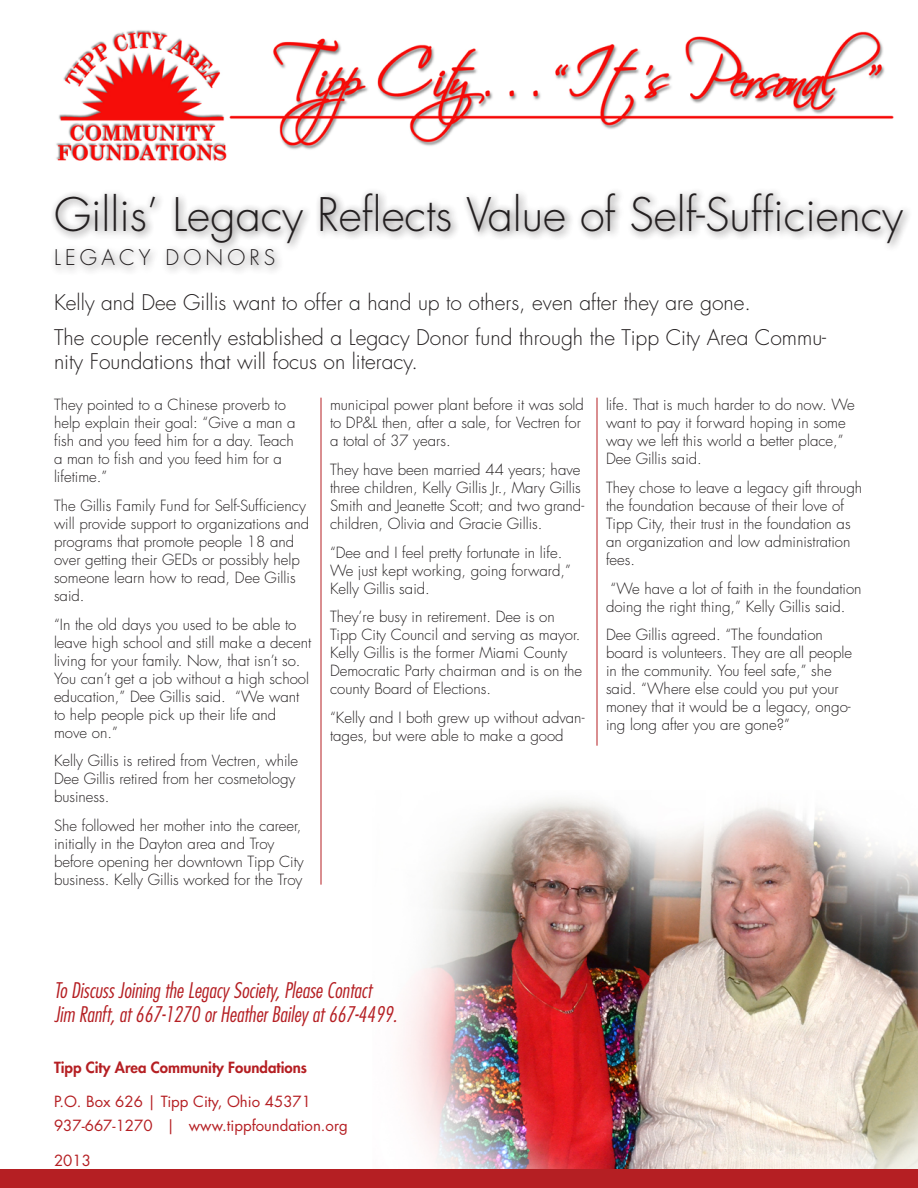
<style>
.page{position:relative;width:918px;height:1188px;background:#fff}
.page>*{position:absolute;margin:0;border:0;box-sizing:border-box;transform-origin:0 0}
.t1{font:300 45px "Futura Std";color:#231f20}
.t2{font:300 21px/34.8px "Futura Std";color:#231f20}
.t3{font:italic 300 condensed 21px/24px "Futura Std";color:#b51f23}
.t4{font:300 21px "Futura Std";letter-spacing:.2em;color:#231f20}
.t5{font:300 15px/18px "Futura Std";color:#231f20}
.t6{font:15px/24px "Futura Std";color:#b51f23}
.t7{font:800 15px "Futura Std";color:#b51f23}
</style>
<div class="page">
<img style="left:0;top:30px;width:918px;height:1140px">
<div style="left:50px;top:187px;width:862px;height:88px;background:#231f20;opacity:.75"></div>
<div style="left:0;top:1170px;width:918px;height:18px;background:#b51f23"></div>
<hr style="left:321px;top:398px;width:1px;height:487px;background:#b51f23">
<hr style="left:597px;top:398px;width:1px;height:348px;background:#b51f23">
<h1 class="t1" style="left:54px;top:187px;width:851px">Gillis’ Legacy Reflects Value of Self-Sufficiency</h1>
<h2 class="t4" style="left:54px;top:245px;width:223px">LEGACY DONORS</h2>
<h2 class="t2" style="left:54px;top:285px;width:774px">Kelly and Dee Gillis want to offer a hand up to others, even after they are gone.<br>The couple recently established a Legacy Donor fund through the Tipp City Area Commu-</h2>
<h2 class="t2" style="left:54px;top:344px;width:366px">nity Foundations that will focus on literacy.</h2>
<p class="t5" style="left:54px;top:396px;width:243px">They pointed to a Chinese proverb to help explain their goal: “Give a man a fish and you feed him for a day. Teach a man to fish and you feed him for a lifetime.”</p>
<p class="t5" style="left:54px;top:497px;width:257px">The Gillis Family Fund for Self-Sufficiency will provide support to organizations and programs that promote people 18 and over getting their GEDs or possibly help someone learn how to read, Dee Gillis said.</p>
<p class="t5" style="left:54px;top:616px;width:259px">“In the old days you used to be able to leave high school and still make a decent living for your family. Now, that isn’t so.<br>You can’t get a job without a high school education,” Dee Gillis said. “We want to help people pick up their life and move on.”</p>
<p class="t5" style="left:54px;top:752px;width:246px">Kelly Gillis is retired from Vectren, while<br>Dee Gillis retired from her cosmetology business.</p>
<p class="t5" style="left:54px;top:817px;width:251px">She followed her mother into the career, initially in the Dayton area and Troy before opening her downtown Tipp City business. Kelly Gillis worked for the Troy</p>
<p class="t5" style="left:330px;top:396px;width:255px">municipal power plant before it was sold to DP&amp;L then, after a sale, for Vectren for a total of 37 years.</p>
<p class="t5" style="left:330px;top:461px;width:256px">They have been married 44 years; have three children, Kelly Gillis Jr., Mary Gillis Smith and Jeanette Scott; and two grand&shy;children, Olivia and Gracie Gillis.</p>
<p class="t5" style="left:330px;top:544px;width:242px">“Dee and I feel pretty fortunate in life.<br>We just kept working, going forward,”<br>Kelly Gillis said.</p>
<p class="t5" style="left:330px;top:608px;width:254px">They’re busy in retirement. Dee is on Tipp City Council and serving as mayor.<br>Kelly Gillis is the former Miami County Democratic Party chairman and is on the county Board of Elections.</p>
<p class="t5" style="left:330px;top:709px;width:256px">“Kelly and I both grew up without advan&shy;tages, but were able to make a good</p>
<p class="t5" style="left:606px;top:396px;width:250px">life. That is much harder to do now. We want to pay it forward hoping in some way we left this world a better place,”<br>Dee Gillis said.</p>
<p class="t5" style="left:606px;top:479px;width:258px">They chose to leave a legacy gift through the foundation because of their love of Tipp City, their trust in the foundation as an organization and low administration fees.</p>
<p class="t5" style="left:606px;top:580px;width:257px;text-indent:5px">“We have a lot of faith in the foundation doing the right thing,” Kelly Gillis said.</p>
<p class="t5" style="left:606px;top:626px;width:248px">Dee Gillis agreed. “The foundation board is volunteers. They are all people in the community. You feel safe,” she said. “Where else could you put your money that it would be a legacy, ongo&shy;ing long after you are gone?”</p>
<h2 class="t3" style="left:54px;top:979px;width:345px">To Discuss Joining the Legacy Society, Please Contact<br>Jim Ranft, at 667-1270 or Heather Bailey at 667-4499.</h2>
<p class="t7" style="left:54px;top:1058px;width:254px">Tipp City Area Community Foundations</p>
<p class="t6" style="left:54px;top:1090px;width:295px">P.O. Box 626 | Tipp City, Ohio 45371<br>937-667-1270 | www.tippfoundation.org</p>
<p class="t6" style="left:54px;top:1149px;width:38px">2013</p>
</div>
